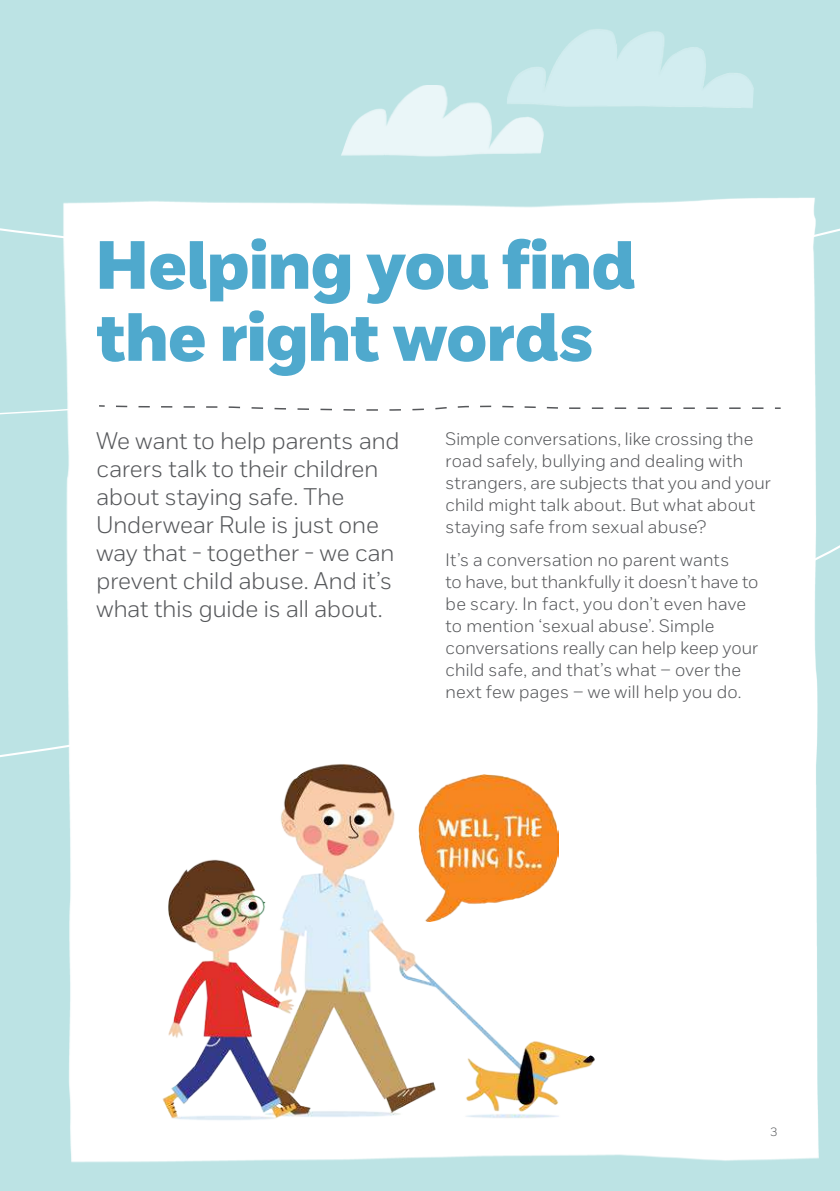
<style>
.page{position:relative;width:840px;height:1191px;background:#fff}
.page>*{position:absolute;margin:0;border:0;box-sizing:border-box;transform-origin:0 0}
.t1{font:68px/72px "NSPCC Headline";color:#4fa9cd}
.t2{font:300 24px/28px "NSPCC";color:#55575a}
.t3{font:300 18px/22px "NSPCC";letter-spacing:.015em;color:#55575a}
.t4{font:300 12px "NSPCC";color:#55575a}
</style>
<div class="page">
<div style="left:0;top:0;width:839px;height:20px;background:#bce3e4"></div>
<div style="left:0;top:20px;width:839px;height:1171px;background:#bce3e4"></div>
<img style="left:506px;top:24px;width:274px;height:4px">
<img style="left:24px;top:28px;width:815px;height:1163px">
<svg style="left:0;top:265px;width:484px;height:158px"></svg>
<svg style="left:97px;top:404px;width:684px;height:7px"></svg>
<img style="left:145px;top:750px;width:469px;height:378px">
<img style="left:418px;top:774px;width:140px;height:147px">
<h1 class="t1" style="left:96px;top:229px;width:539px">Helping you find the right words</h1>
<h2 class="t2" style="left:96px;top:426px;width:304px">We want to help parents and carers talk to their children about staying safe. The<br>Underwear Rule is just one way that - together - we can prevent child abuse. And it’s what this guide is all about.</h2>
<p class="t3" style="left:445px;top:427px;width:326px">Simple conversations, like crossing the road safely, bullying and dealing with strangers, are subjects that you and your child might talk about. But what about staying safe from sexual abuse?</p>
<p class="t3" style="left:445px;top:548px;width:314px">It’s a conversation no parent wants<br>to have, but thankfully it doesn’t have to be scary. In fact, you don’t even have to mention ‘sexual abuse’. Simple conversations really can help keep your child safe, and that’s what – over the next few pages – we will help you do.</p>
<p class="t4" style="left:769px;top:1124px;width:9px">3</p>
</div>
